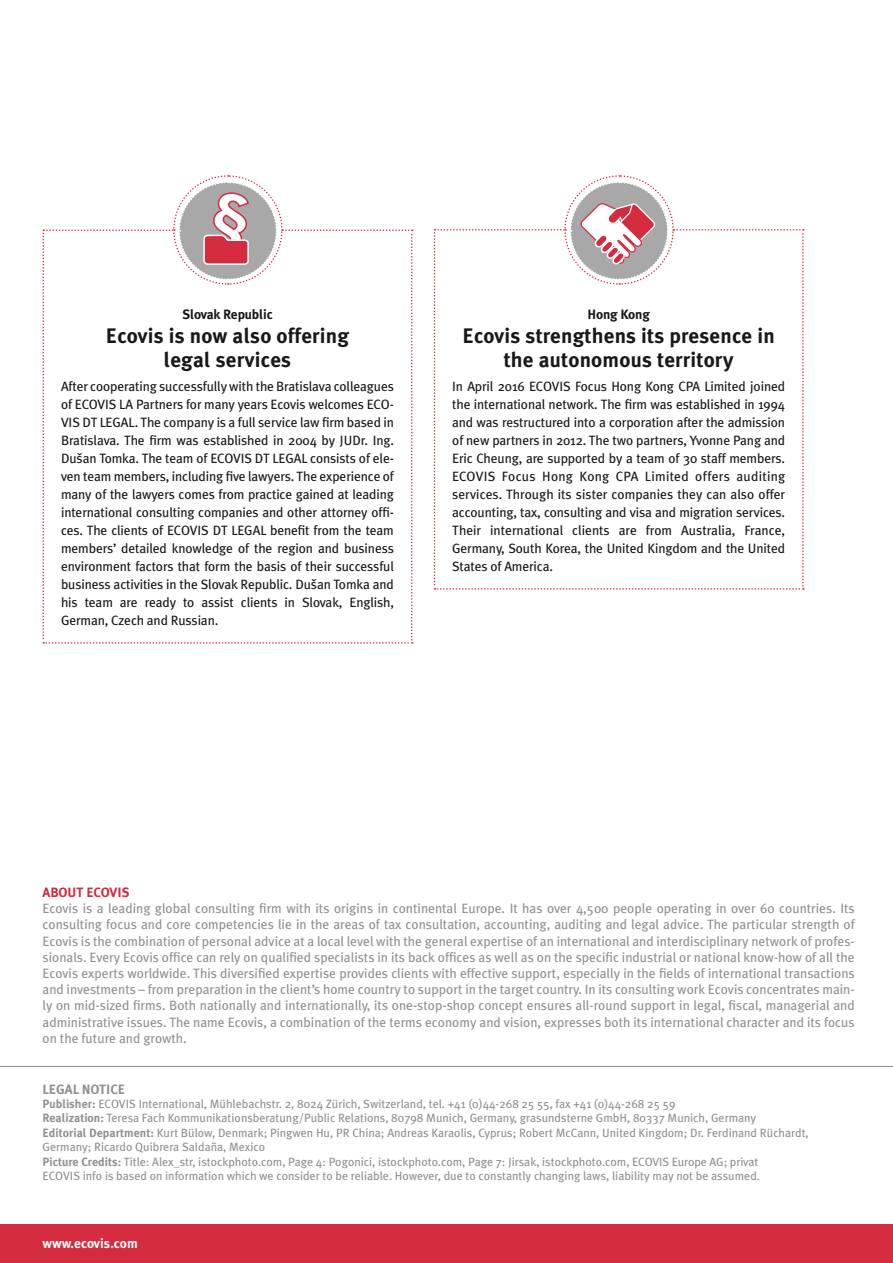
<style>
.page{position:relative;width:893px;height:1263px;background:#fff}
.page>*{position:absolute;margin:0;border:0;box-sizing:border-box;transform-origin:0 0}
.t1{font:700 21px/24px "Meta Plus";letter-spacing:.01em;color:#171817;text-align:center}
.t2{font:13.5px/18px "Meta Plus";letter-spacing:-.01em;color:#171817;text-align:justify}
.t3{font:13.5px/16.2px "Meta Plus";color:#909090;text-align:justify}
.t4{font:700 13.5px "Meta Plus";letter-spacing:-.01em;color:#171817}
.t5{font:700 13.5px "Meta Plus";color:#fff}
.t6{font:700 13.5px "Meta Plus";color:#d42b3e}
.t7{font:700 13.5px "Meta Plus";color:#909090}
.t8{font:12px/14.4px "Meta Plus";color:#909090}
.s1{font-weight:700}
</style>
<div class="page">
<svg style="left:434px;top:175px;width:370px;height:415px"></svg>
<svg style="left:43px;top:175px;width:370px;height:469px"></svg>
<hr style="left:0;top:1066px;width:893px;height:1px;background:#909090">
<div style="left:0;top:1225px;width:893px;height:38px;background:#d42b3e"></div>
<p class="t4" style="left:182px;top:307px;width:92px">Slovak Republic</p>
<h1 class="t1" style="left:106px;top:324px;width:244px">Ecovis is now also offering legal services</h1>
<p class="t2" style="left:61px;top:377px;width:334px">After cooperating successfully with the Bratislava colleagues of ECOVIS LA Partners for many years Ecovis welcomes ECO-VIS DT LEGAL. The company is a full service law firm based in Bratislava. The firm was established in 2004 by JUDr. Ing.<br>Dus˘an Tomka. The team of ECOVIS DT LEGAL consists of ele&shy;ven team members, including five lawyers. The experience of many of the lawyers comes from practice gained at leading international consulting companies and other attorney offi&shy;ces. The clients of ECOVIS DT LEGAL benefit from the team members’ detailed knowledge of the region and business environment factors that form the basis of their successful business activities in the Slovak Republic. Dus˘an Tomka and his team are ready to assist clients in Slovak, English, German, Czech and Russian.</p>
<p class="t4" style="left:587px;top:307px;width:64px">Hong Kong</p>
<h1 class="t1" style="left:463px;top:324px;width:314px">Ecovis strengthens its presence in the autonomous territory</h1>
<p class="t2" style="left:452px;top:377px;width:334px">In April 2016 ECOVIS Focus Hong Kong CPA Limited joined the international network. The firm was established in 1994 and was restructured into a corporation after the admission of new partners in 2012. The two partners, Yvonne Pang and Eric Cheung, are supported by a team of 30 staff members.<br>ECOVIS Focus Hong Kong CPA Limited offers auditing services. Through its sister companies they can also offer accounting, tax, consulting and visa and migration services.<br>Their international clients are from Australia, France, Germany, South Korea, the United Kingdom and the United States of America.</p>
<p class="t6" style="left:43px;top:884px;width:89px">ABOUT ECOVIS</p>
<p class="t3" style="left:43px;top:900px;width:814px">Ecovis is a leading global consulting firm with its origins in continental Europe. It has over 4,500 people operating in over 60 countries. Its consulting focus and core competencies lie in the areas of tax consultation, accounting, auditing and legal advice. The particular strength of Ecovis is the combination of personal advice at a local level with the general expertise of an international and interdisciplinary network of profes&shy;sionals. Every Ecovis office can rely on qualified specialists in its back offices as well as on the specific industrial or national know-how of all the Ecovis experts worldwide. This diversified expertise provides clients with effective support, especially in the fields of international transactions and investments – from preparation in the client’s home country to support in the target country. In its consulting work Ecovis concentrates main&shy;ly on mid-sized firms. Both nationally and internationally, its one-stop-shop concept ensures all-round support in legal, fiscal, managerial and administrative issues. The name Ecovis, a combination of the terms economy and vision, expresses both its international character and its focus on the future and growth.</p>
<p class="t7" style="left:43px;top:1081px;width:84px">LEGAL NOTICE</p>
<p class="t8" style="left:43px;top:1096px;width:768px"><span class="s1">Publisher:</span> ECOVIS International, Mühlebachstr. 2, 8024 Zürich, Switzerland, tel. +41 (0)44-268 25 55, fax +41 (0)44-268 25 59<br><span class="s1">Realization:</span> Teresa Fach Kommunikationsberatung/Public Relations, 80798 Munich, Germany, grasundsterne GmbH, 80337 Munich, Germany<br><span class="s1">Editorial Department:</span> Kurt Bülow, Denmark; Pingwen Hu, PR China; Andreas Karaolis, Cyprus; Robert McCann, United Kingdom; Dr. Ferdinand Rüchardt, Germany; Ricardo Quibrera Saldaña, Mexico<br><span class="s1">Picture Credits:</span> Title: Alex_str, istockphoto.com, Page 4: Pogonici, istockphoto.com, Page 7: Jirsak, istockphoto.com, ECOVIS Europe AG; privat<br>ECOVIS info is based on information which we consider to be reliable. However, due to constantly changing laws, liability may not be assumed.</p>
<p class="t5" style="left:43px;top:1235px;width:97px">www.ecovis.com</p>
</div>
